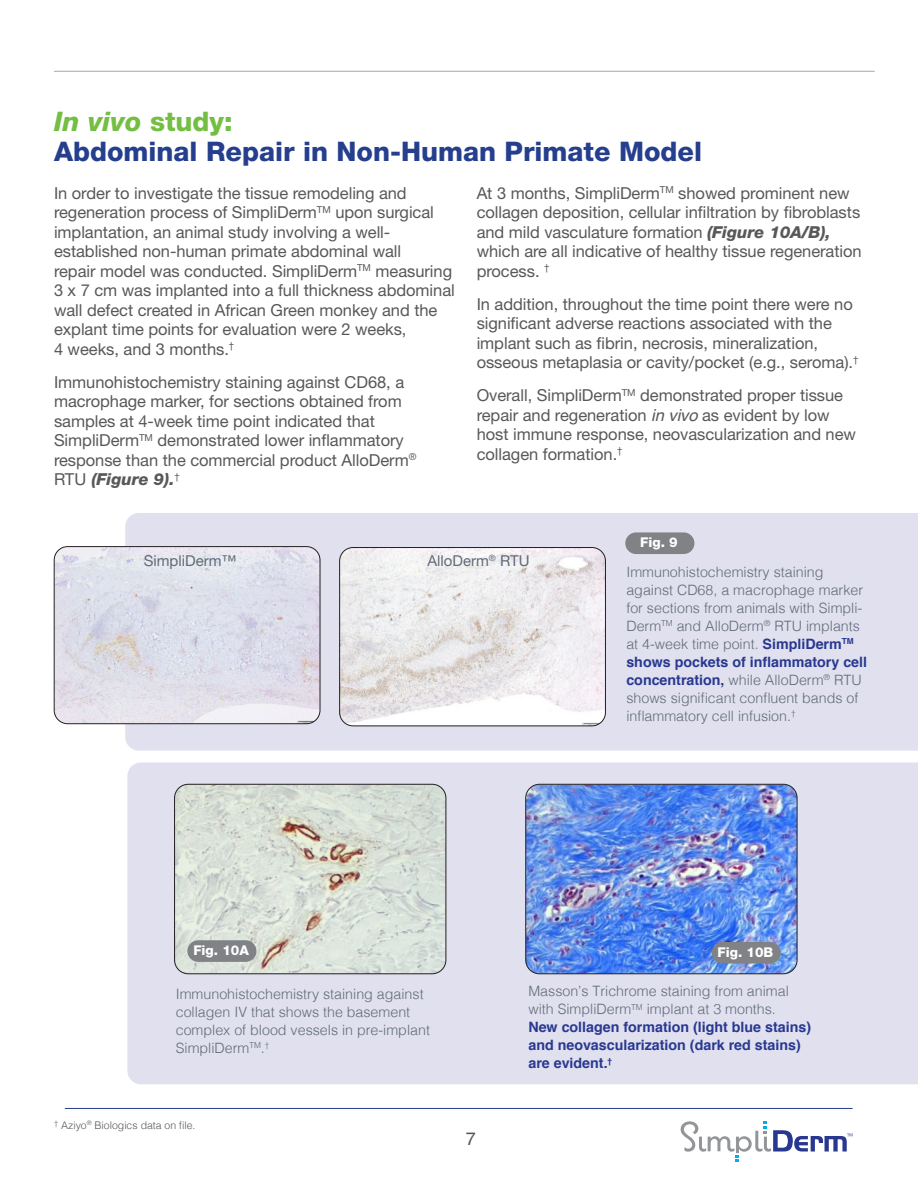
<style>
.page{position:relative;width:918px;height:1188px;background:#fff}
.page>*{position:absolute;margin:0;border:0;box-sizing:border-box;transform-origin:0 0}
.t1{font:800 27px/30px "Helvetica Neue";color:#253f8e}
.t2{font:18px "Helvetica LT Std";color:#57585a}
.t3{font:16.5px/19.5px "Helvetica Neue";letter-spacing:-.005em;color:#57585a}
.t4{font:15px "Helvetica Neue";color:#626b78}
.t5{font:300 14.25px/18px "Helvetica";color:#626b78}
.t6{font:700 14.25px/18px "Helvetica";color:#283890}
.t7{font:800 13.5px "Helvetica Neue";color:#fff}
.t8{font:300 10.5px "Helvetica";color:#57585a}
.s1{font-style:italic;color:#74bf43}
.s2{color:#74bf43}
.s3{font-weight:800;font-style:italic}
.s4{font-family:"Helvetica";font-style:italic}
.s5{font-weight:700;color:#283890}
.s6{font-weight:300;color:#626b78}
</style>
<div class="page">
<hr style="left:65px;top:1108px;width:788px;height:1px;background:#253f8e">
<svg style="left:681px;top:1121px;width:172px;height:41px"></svg>
<div style="left:680px;top:1155px;width:48px;height:12px;background:#fff"></div>
<div style="left:125px;top:513px;width:793px;height:238px;background:#e0e0ef"></div>
<div style="left:127px;top:762px;width:791px;height:322px;background:#e0e0ef"></div>
<hr style="left:54px;top:71px;width:821px;height:1px;background:#a8a9ad">
<img style="left:175px;top:784px;width:271px;height:190px">
<div style="left:174px;top:784px;width:272px;height:190px;border:1px solid #231f20;border-radius:14px"></div>
<div style="left:187px;top:940px;width:69px;height:22px;background:#808285;border-radius:11px"></div>
<img style="left:526px;top:784px;width:271px;height:190px">
<div style="left:526px;top:784px;width:271px;height:190px;border:1px solid #231f20;border-radius:14px"></div>
<div style="left:712px;top:942px;width:69px;height:22px;background:#808285;border-radius:11px"></div>
<div style="left:625px;top:532px;width:69px;height:22px;background:#808285;border-radius:11px"></div>
<img style="left:54px;top:547px;width:266px;height:177px">
<div style="left:54px;top:546px;width:266px;height:178px;border:1px solid #231f20;border-radius:14px"></div>
<img style="left:340px;top:548px;width:265px;height:178px">
<div style="left:339px;top:547px;width:267px;height:179px;border:1px solid #231f20;border-radius:14px"></div>
<p class="t1" style="left:54px;top:106px;width:650px"><span class="s1">In vivo</span> <span class="s2">study:<br></span>Abdominal Repair in Non-Human Primate Model</p>
<p class="t3" style="left:54px;top:183px;width:402px">In order to investigate the tissue remodeling and regeneration process of SimpliDerm<sup>TM</sup> upon surgical implantation, an animal study involving a well&shy;established non-human primate abdominal wall<br>repair model was conducted. SimpliDerm<sup>TM</sup> measuring 3 x 7 cm was implanted into a full thickness abdominal wall defect created in African Green monkey and the explant time points for evaluation were 2 weeks,<br>4 weeks, and 3 months.<sup>†</sup></p>
<p class="t3" style="left:54px;top:372px;width:364px">Immunohistochemistry staining against CD68, a macrophage marker, for sections obtained from samples at 4-week time point indicated that SimpliDerm<sup>TM</sup> demonstrated lower inflammatory response than the commercial product AlloDerm<sup>® </sup>RTU <span class="s3">(Figure 9).</span><sup>†</sup></p>
<p class="t3" style="left:477px;top:183px;width:387px">At 3 months, SimpliDerm<sup>TM</sup> showed prominent new collagen deposition, cellular infiltration by fibroblasts and mild vasculature formation <span class="s3">(Figure 10A/B), </span>which are all indicative of healthy tissue regeneration process. <sup>†</sup></p>
<p class="t3" style="left:477px;top:294px;width:383px">In addition, throughout the time point there were no significant adverse reactions associated with the implant such as fibrin, necrosis, mineralization, osseous metaplasia or cavity/pocket (e.g., seroma).<sup>†</sup></p>
<p class="t3" style="left:477px;top:385px;width:381px">Overall, SimpliDerm<sup>TM</sup> demonstrated proper tissue repair and regeneration <span class="s4">in vivo</span> as evident by low host immune response, neovascularization and new collagen formation.<sup>†</sup></p>
<p class="t7" style="left:640px;top:534px;width:39px">Fig. 9</p>
<p class="t4" style="left:144px;top:552px;width:94px">SimpliDerm™</p>
<p class="t4" style="left:427px;top:552px;width:104px">AlloDerm<sup>®</sup> RTU</p>
<p class="t5" style="left:626px;top:562px;width:242px">Immunohistochemistry staining against CD68, a macrophage marker for sections from animals with Simpli-Derm<sup>TM</sup> and AlloDerm<sup>®</sup> RTU implants at 4-week time point. <span class="s5">SimpliDerm</span><sup>TM </sup><span class="s5">shows pockets of inflammatory cell concentration,</span> while AlloDerm<sup>®</sup> RTU shows significant confluent bands of inflammatory cell infusion.<sup>†</sup></p>
<p class="t7" style="left:193px;top:942px;width:57px">Fig. 10A</p>
<p class="t7" style="left:718px;top:944px;width:57px">Fig. 10B</p>
<p class="t5" style="left:176px;top:983px;width:256px">Immunohistochemistry staining against collagen IV that shows the basement complex of blood vessels in pre-implant SimpliDerm<sup>TM</sup>.<sup>†</sup></p>
<p class="t8" style="left:54px;top:1116px;width:143px"><sup>†</sup> Aziyo<sup>®</sup> Biologics data on file.</p>
<p class="t2" style="left:466px;top:1128px;width:12px">7</p>
<p class="t6" style="left:528px;top:983px;width:284px"><span class="s6">Masson’s Trichrome staining from animal with SimpliDerm</span><sup>TM</sup> <span class="s6">implant at 3 months.<br></span>New collagen formation (light blue stains) and neovascularization (dark red stains) are evident.<sup>†</sup></p>
</div>
